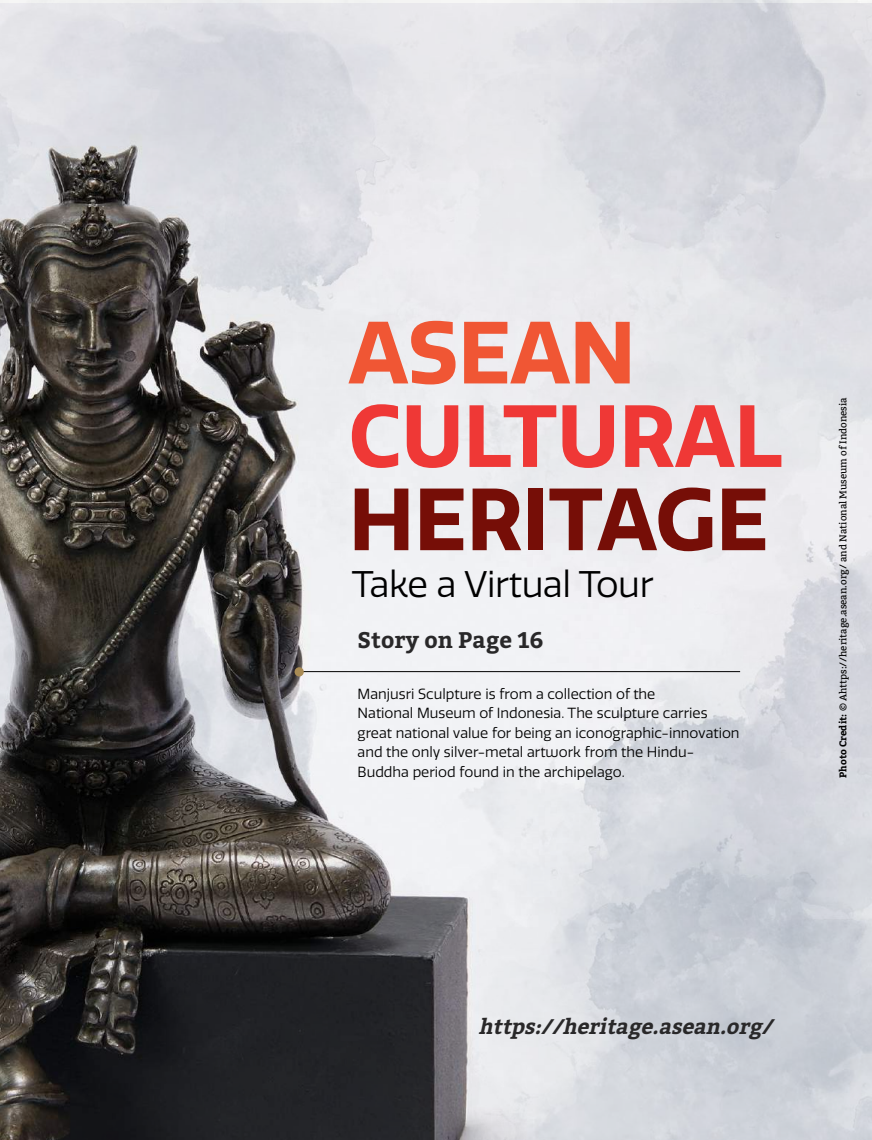
<style>
.page{position:relative;width:872px;height:1140px;background:#fff}
.page>*{position:absolute;margin:0;border:0;box-sizing:border-box;transform-origin:0 0}
.t1{font:700 85.65px "Quatro";color:#ef3836}
.t2{font:700 85.65px "Quatro";color:#760e07}
.t3{font:700 85.65px "Quatro";color:#f05634}
.t4{font:36px "Quatro";letter-spacing:-.01em;color:#000}
.t5{font:700 22.5px "Bitter";color:#292829}
.t6{font:italic 700 21px "Bitter";color:#292829}
.t7{font:14.25px/19.5px "Quatro";color:#000}
.t8{font:9.75px "Bitter";color:#000}
.s1{font-weight:700}
</style>
<div class="page">
<img style="left:0;top:3px;width:872px;height:1137px">
<hr style="left:298px;top:671px;width:442px;height:1px;background:#000">
<div style="left:294px;top:667px;width:10px;height:9px;background:#a98b55;border-radius:50%"></div>
<h1 class="t3" style="left:349px;top:302px;width:288px">ASEAN</h1>
<h1 class="t1" style="left:349px;top:386px;width:435px">CULTURAL</h1>
<h1 class="t2" style="left:349px;top:469px;width:421px">HERITAGE</h1>
<h2 class="t4" style="left:352px;top:563px;width:303px">Take a Virtual Tour</h2>
<h3 class="t5" style="left:357px;top:626px;width:187px">Story on Page 16</h3>
<p class="t7" style="left:357px;top:684px;width:383px">Manjusri Sculpture is from a collection of the<br>National Museum of Indonesia. The sculpture carries great national value for being an iconographic-innovation and the only silver-metal artwork from the Hindu-Buddha period found in the archipelago.</p>
<p class="t8" style="left:837px;top:778px;width:382px;rotate:-90deg"><span class="s1">Photo Credit:</span> © Ahttps://heritage.asean.org/ and National Museum of Indonesia</p>
<h3 class="t6" style="left:478px;top:1014px;width:301px">https://heritage.asean.org/</h3>
</div>
